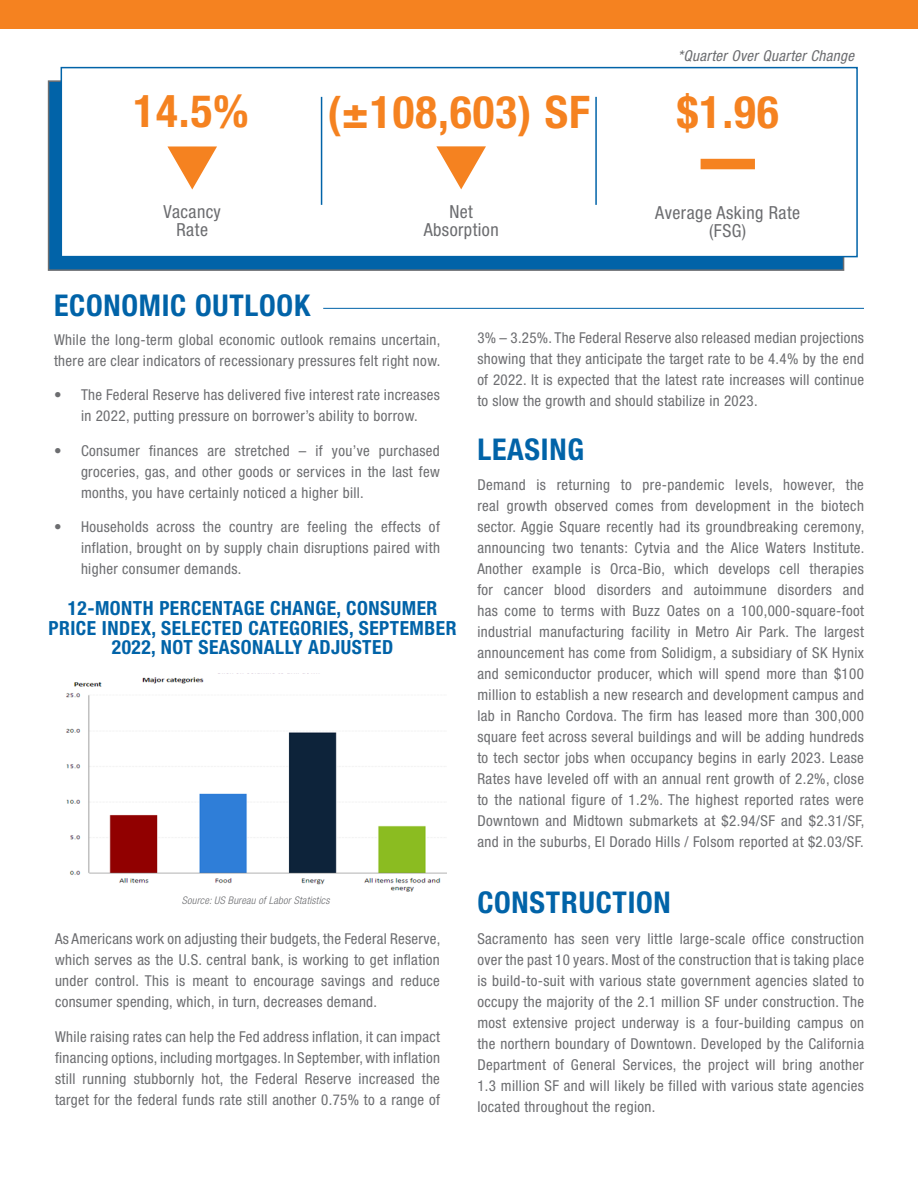
<style>
.page{position:relative;width:918px;height:1188px;background:#fff}
.page>*{position:absolute;margin:0;border:0;box-sizing:border-box;transform-origin:0 0}
.t1{font:700 condensed 45px "Helvetica Neue LT Std";letter-spacing:.025em;color:#f58220}
.t2{font:700 condensed 30px "Helvetica Neue LT Std";letter-spacing:.025em;color:#0163a8}
.t3{font:700 condensed 19.5px/19.5px "Helvetica Neue LT Std";letter-spacing:.025em;color:#0163a8;text-align:center}
.t4{font:condensed 18px "Helvetica Neue LT Std";letter-spacing:.025em;color:#6c6d70}
.t5{font:condensed 15px/21px "Helvetica Neue LT Std";letter-spacing:.025em;color:#6c6d70;text-align:justify}
.t6{font:italic condensed 15px "Helvetica Neue LT Std";letter-spacing:.025em;color:#6c6d70}
.t7{font:italic 300 condensed 10.5px "Helvetica Neue LT Std";letter-spacing:.02em;color:#6c6d70}
</style>
<div class="page">
<img style="left:66px;top:677px;width:381px;height:215px">
<div style="left:48px;top:80px;width:796px;height:191px;background:#0163a8;border:2px solid #6c6d70"></div>
<div style="left:61px;top:67px;width:797px;height:190px;background:#fff;border:2px solid #0163a8"></div>
<svg style="left:167px;top:146px;width:50px;height:44px"></svg>
<hr style="left:321px;top:97px;width:1px;height:108px;background:#0163a8">
<hr style="left:595px;top:97px;width:2px;height:108px;background:#0163a8">
<svg style="left:436px;top:146px;width:50px;height:43px"></svg>
<div style="left:0;top:0;width:918px;height:28px;background:#f58220"></div>
<hr style="left:323px;top:308px;width:541px;height:1px;background:#0163a8">
<div style="left:701px;top:159px;width:54px;height:10px;background:#f58220"></div>
<p class="t6" style="left:678px;top:47px;width:178px">*Quarter Over Quarter Change</p>
<p class="t1" style="left:134px;top:84px;width:117px">14.5%</p>
<p class="t1" style="left:327px;top:85px;width:264px">(±108,603) SF</p>
<p class="t1" style="left:677px;top:84px;width:103px">$1.96</p>
<p class="t4" style="left:164px;top:201px;width:59px">Vacancy</p>
<p class="t4" style="left:177px;top:219px;width:33px">Rate</p>
<p class="t2" style="left:54px;top:287px;width:258px">ECONOMIC OUTLOOK</p>
<p class="t4" style="left:449px;top:202px;width:25px">Net</p>
<p class="t4" style="left:424px;top:220px;width:77px">Absorption</p>
<p class="t4" style="left:655px;top:202px;width:147px">Average Asking Rate</p>
<p class="t4" style="left:709px;top:220px;width:39px">(FSG)</p>
<p class="t5" style="left:54px;top:329px;width:388px">While the long-term global economic outlook remains uncertain, there are clear indicators of recessionary pressures felt right now.</p>
<p class="t5" style="left:54px;top:385px;width:387px;text-align:center">• The Federal Reserve has delivered five interest rate increases in 2022, putting pressure on borrower’s ability to borrow.</p>
<p class="t5" style="left:81px;top:440px;width:360px;text-indent:-27px">• Consumer finances are stretched – if you’ve purchased groceries, gas, and other goods or services in the last few months, you have certainly noticed a higher bill.</p>
<p class="t5" style="left:81px;top:517px;width:360px;text-indent:-27px">• Households across the country are feeling the effects of inflation, brought on by supply chain disruptions paired with higher consumer demands.</p>
<p class="t3" style="left:49px;top:598px;width:410px">12-MONTH PERCENTAGE CHANGE, CONSUMER<br>PRICE INDEX, SELECTED CATEGORIES, SEPTEMBER<br>2022, NOT SEASONALLY ADJUSTED</p>
<p class="t7" style="left:182px;top:895px;width:149px">Source: US Bureau of Labor Statistics</p>
<p class="t5" style="left:55px;top:928px;width:387px">As Americans work on adjusting their budgets, the Federal Reserve, which serves as the U.S. central bank, is working to get inflation under control. This is meant to encourage savings and reduce consumer spending, which, in turn, decreases demand.</p>
<p class="t5" style="left:55px;top:1026px;width:386px">While raising rates can help the Fed address inflation, it can impact financing options, including mortgages. In September, with inflation still running stubbornly hot, the Federal Reserve increased the target for the federal funds rate still another 0.75% to a range of</p>
<p class="t5" style="left:477px;top:327px;width:388px">3% – 3.25%. The Federal Reserve also released median projections showing that they anticipate the target rate to be 4.4% by the end of 2022. It is expected that the latest rate increases will continue to slow the growth and should stabilize in 2023.</p>
<p class="t2" style="left:477px;top:431px;width:108px">LEASING</p>
<p class="t5" style="left:477px;top:474px;width:389px">Demand is returning to pre-pandemic levels, however, the real growth observed comes from development in the biotech sector. Aggie Square recently had its groundbreaking ceremony, announcing two tenants: Cytvia and the Alice Waters Institute.<br>Another example is Orca-Bio, which develops cell therapies for cancer blood disorders and autoimmune disorders and has come to terms with Buzz Oates on a 100,000-square-foot industrial manufacturing facility in Metro Air Park. The largest announcement has come from Solidigm, a subsidiary of SK Hynix and semiconductor producer, which will spend more than $100 million to establish a new research and development campus and lab in Rancho Cordova. The firm has leased more than 300,000 square feet across several buildings and will be adding hundreds to tech sector jobs when occupancy begins in early 2023. Lease Rates have leveled off with an annual rent growth of 2.2%, close to the national figure of 1.2%. The highest reported rates were Downtown and Midtown submarkets at $2.94/SF and $2.31/SF, and in the suburbs, El Dorado Hills / Folsom reported at $2.03/SF.</p>
<p class="t2" style="left:477px;top:884px;width:195px">CONSTRUCTION</p>
<p class="t5" style="left:477px;top:928px;width:388px">Sacramento has seen very little large-scale office construction over the past 10 years. Most of the construction that is taking place is build-to-suit with various state government agencies slated to occupy the majority of the 2.1 million SF under construction. The most extensive project underway is a four-building campus on the northern boundary of Downtown. Developed by the California Department of General Services, the project will bring another 1.3 million SF and will likely be filled with various state agencies located throughout the region.</p>
</div>
